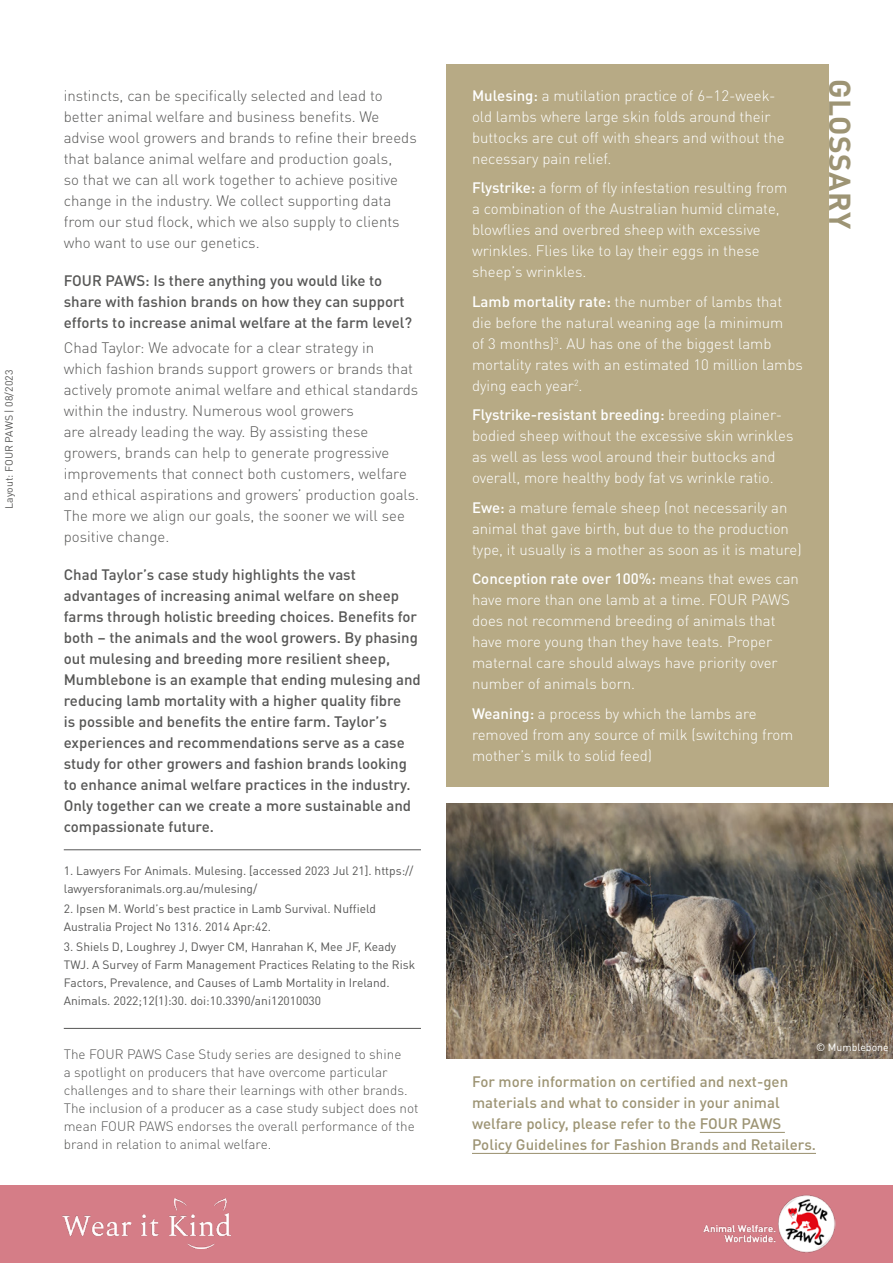
<style>
.page{position:relative;width:893px;height:1263px;background:#fff}
.page>*{position:absolute;margin:0;border:0;box-sizing:border-box;transform-origin:0 0}
.t1{font:700 30px "DIN Pro";letter-spacing:.02em;color:#9d9474}
.t2{font:300 15px/21px "DIN Pro";color:#fff}
.copy{font:300 15px/21px "DIN Pro";color:#575756}
.copy_medium{font:500 15px/21px "DIN Pro";color:#575756}
.link{font:500 15px/21px "DIN Pro";color:#9d9474}
.t3{font:300 13.5px/18px "DIN Pro";color:#575756}
.endnotes{font:12px/18px "DIN Pro";color:#575756}
.copyrights{font:10.5px "DIN Pro";color:#575756}
.copyrights-2{font:10.5px "DIN Pro";color:#fff}
.s1{font-weight:500}
</style>
<div class="page">
<div style="left:0;top:1185px;width:893px;height:78px;background:#d57d87"></div>
<img style="left:62px;top:1198px;width:168px;height:50px">
<img style="left:703px;top:1195px;width:132px;height:57px">
<div style="left:446px;top:64px;width:383px;height:722px;background:#b7aa85"></div>
<img style="left:446px;top:804px;width:447px;height:255px">
<hr style="left:700px;top:1132px;width:85px;height:1px;background:#9d9474">
<hr style="left:472px;top:1153px;width:344px;height:1px;background:#9d9474">
<hr style="left:64px;top:849px;width:357px;height:1px;background:#575756">
<hr style="left:64px;top:1028px;width:357px;height:1px;background:#575756">
<p class="copyrights" style="left:1px;top:509px;width:140px;rotate:-90deg">Layout: FOUR PAWS | 08/2023</p>
<p class="copy" style="left:64px;top:84px;width:354px">instincts, can be specifically selected and lead to better animal welfare and business benefits. We advise wool growers and brands to refine their breeds that balance animal welfare and production goals,<br>so that we can all work together to achieve positive change in the industry. We collect supporting data from our stud flock, which we also supply to clients who want to use our genetics.</p>
<p class="copy_medium" style="left:64px;top:269px;width:350px">FOUR PAWS: Is there anything you would like to share with fashion brands on how they can support efforts to increase animal welfare at the farm level?</p>
<p class="copy" style="left:64px;top:336px;width:357px">Chad Taylor: We advocate for a clear strategy in<br>which fashion brands support growers or brands that actively promote animal welfare and ethical standards within the industry. Numerous wool growers<br>are already leading the way. By assisting these growers, brands can help to generate progressive improvements that connect both customers, welfare and ethical aspirations and growers’ production goals.<br>The more we align our goals, the sooner we will see positive change.</p>
<p class="copy_medium" style="left:64px;top:563px;width:359px">Chad Taylor’s case study highlights the vast advantages of increasing animal welfare on sheep farms through holistic breeding choices. Benefits for both – the animals and the wool growers. By phasing out mulesing and breeding more resilient sheep, Mumblebone is an example that ending mulesing and reducing lamb mortality with a higher quality fibre<br>is possible and benefits the entire farm. Taylor’s experiences and recommendations serve as a case study for other growers and fashion brands looking to enhance animal welfare practices in the industry.<br>Only together can we create a more sustainable and compassionate future.</p>
<p class="endnotes" style="left:64px;top:860px;width:351px">1. Lawyers For Animals. Mulesing. [accessed 2023 Jul 21]. https:// lawyersforanimals.org.au/mulesing/</p>
<p class="endnotes" style="left:64px;top:898px;width:314px">2. Ipsen M. World’s best practice in Lamb Survival. Nuffield<br>Australia Project No 1316. 2014 Apr:42.</p>
<p class="endnotes" style="left:64px;top:937px;width:353px">3. Shiels D, Loughrey J, Dwyer CM, Hanrahan K, Mee JF, Keady TWJ. A Survey of Farm Management Practices Relating to the Risk Factors, Prevalence, and Causes of Lamb Mortality in Ireland.<br>Animals. 2022;12(1):30. doi:10.3390/ani12010030</p>
<p class="t3" style="left:64px;top:1044px;width:356px">The FOUR PAWS Case Study series are designed to shine<br>a spotlight on producers that have overcome particular challenges and to share their learnings with other brands.<br>The inclusion of a producer as a case study subject does not mean FOUR PAWS endorses the overall performance of the brand in relation to animal welfare.</p>
<p class="t2" style="left:472px;top:84px;width:314px"><span class="s1">Mulesing:</span> a mutilation practice of 6–12-week&shy;old lambs where large skin folds around their buttocks are cut off with shears and without the necessary pain relief.</p>
<p class="t2" style="left:472px;top:176px;width:317px"><span class="s1">Flystrike:</span> a form of fly infestation resulting from a combination of the Australian humid climate, blowflies and overbred sheep with excessive wrinkles. Flies like to lay their eggs in these sheep’s wrinkles.</p>
<p class="t2" style="left:472px;top:290px;width:332px"><span class="s1">Lamb mortality rate:</span> the number of lambs that die before the natural weaning age (a minimum<br>of 3 months)<sup>3</sup>. AU has one of the biggest lamb mortality rates with an estimated 10 million lambs dying each year<sup>2</sup>.</p>
<p class="t2" style="left:472px;top:403px;width:323px"><span class="s1">Flystrike-resistant breeding:</span> breeding plainer&shy;bodied sheep without the excessive skin wrinkles as well as less wool around their buttocks and overall, more healthy body fat vs wrinkle ratio.</p>
<p class="t2" style="left:472px;top:496px;width:331px"><span class="s1">Ewe:</span> a mature female sheep (not necessarily an animal that gave birth, but due to the production type, it usually is a mother as soon as it is mature)</p>
<p class="t2" style="left:472px;top:567px;width:328px"><span class="s1">Conception rate over 100%:</span> means that ewes can have more than one lamb at a time. FOUR PAWS does not recommend breeding of animals that have more young than they have teats. Proper maternal care should always have priority over number of animals born.</p>
<p class="t2" style="left:472px;top:702px;width:323px"><span class="s1">Weaning:</span> a process by which the lambs are removed from any source of milk (switching from mother’s milk to solid feed)</p>
<p class="t1" style="left:863px;top:79px;width:152px;rotate:90deg">GLOSSARY</p>
<p class="copyrights-2" style="left:816px;top:1039px;width:74px">© Mumblebone</p>
<p class="link" style="left:472px;top:1070px;width:345px">For more information on certified and next-gen materials and what to consider in your animal welfare policy, please refer to the FOUR PAWS Policy Guidelines for Fashion Brands and Retailers.</p>
</div>
